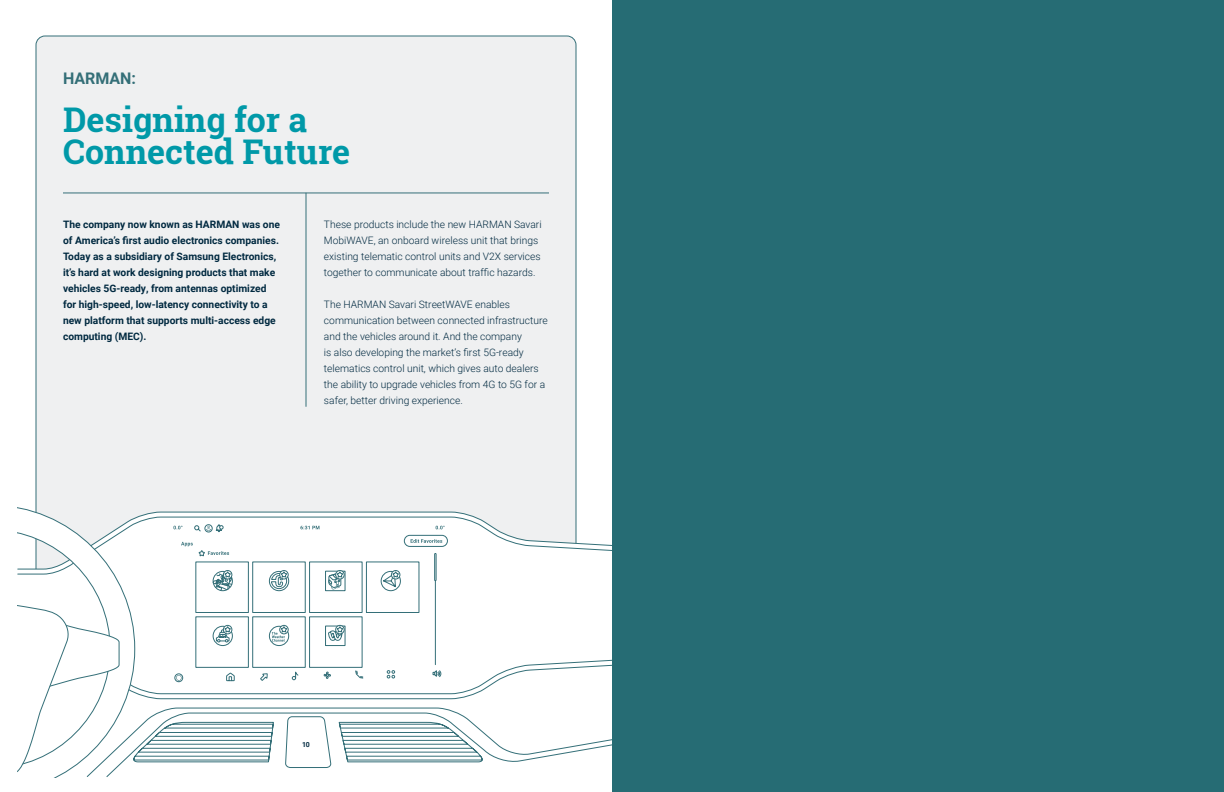
<style>
.page{position:relative;width:1224px;height:792px;background:#fff}
.page>*{position:absolute;margin:0;border:0;box-sizing:border-box;transform-origin:0 0}
.t1{font:700 34px/32px "Roboto Slab";color:#0099a8}
.t2{font:700 16px "Roboto";color:#346f78}
.t3{font:300 10.2px/16px "Roboto";color:#002940}
.t4{font:700 10.2px/16px "Roboto";color:#002940}
.t5{font:700 7px "Roboto";color:#002940}
</style>
<div class="page">
<div style="left:36px;top:36px;width:540px;height:720px;background:#eff0f1;border-radius:9px"></div>
<svg style="left:135px;top:512px;width:477px;height:256px"></svg>
<svg style="left:173px;top:524px;width:272px;height:169px"></svg>
<svg style="left:17px;top:505px;width:118px;height:272px"></svg>
<hr style="left:306px;top:193px;width:1px;height:214px;background:#346f78">
<hr style="left:63px;top:193px;width:486px;height:1px;background:#346f78">
<div style="left:612px;top:0;width:612px;height:792px;background:#266c74"></div>
<h2 class="t2" style="left:63px;top:67px;width:75px">HARMAN:</h2>
<h1 class="t1" style="left:63px;top:103px;width:289px">Designing for a<br>Connected Future</h1>
<p class="t4" style="left:63px;top:216px;width:219px">The company now known as HARMAN was one of America’s first audio electronics companies.<br>Today as a subsidiary of Samsung Electronics, it’s hard at work designing products that make vehicles 5G-ready, from antennas optimized for high-speed, low-latency connectivity to a new platform that supports multi-access edge computing (MEC).</p>
<p class="t3" style="left:324px;top:216px;width:219px">These products include the new HARMAN Savari MobiWAVE, an onboard wireless unit that brings existing telematic control units and V2X services together to communicate about traffic hazards.</p>
<p class="t3" style="left:324px;top:296px;width:225px">The HARMAN Savari StreetWAVE enables communication between connected infrastructure and the vehicles around it. And the company<br>is also developing the market’s first 5G-ready telematics control unit, which gives auto dealers the ability to upgrade vehicles from 4G to 5G for a safer, better driving experience.</p>
<p class="t5" style="left:302px;top:740px;width:9px">10</p>
</div>
